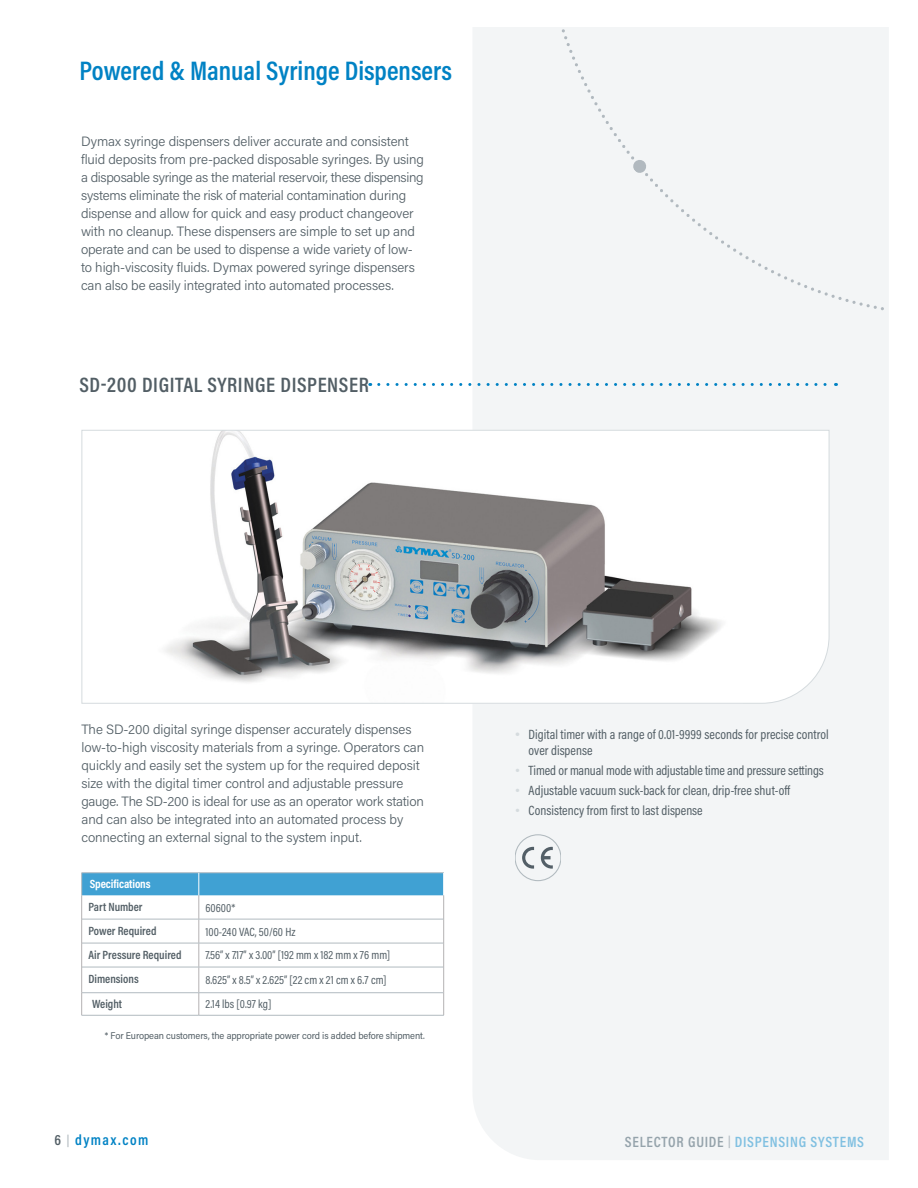
<style>
.page{position:relative;width:918px;height:1188px;background:#fff}
.page>*{position:absolute;margin:0;border:0;box-sizing:border-box;transform-origin:0 0}
.t1{font:600 27px "Acumin Pro Cond";color:#0082c4}
.t2{font:600 21px "Acumin Pro Cond";letter-spacing:.03em;color:#525e65}
.t3{font:600 15px "Acumin Pro Cond";letter-spacing:.05em;color:#80c0e1}
.t4{font:600 15px "Acumin Pro Cond";letter-spacing:.1em;color:#0082c4}
.t5{font:13.5px/18px "Acumin Variable Concept";letter-spacing:-.01em;color:#525e65}
.t6{font:13.5px/16.5px "Acumin Pro Cond";color:#525e65}
.t7{font:12px "Acumin Pro Cond";color:#525e65}
.t8{font:600 12px "Acumin Pro Cond";color:#525e65}
.t9{font:700 12px "Acumin Pro Cond";letter-spacing:-.01em;color:#fff}
.t10{font:9.75px "Acumin Pro Semi Cond";letter-spacing:-.01em;color:#525e65}
.s1{font-family:"Arial Nova";color:#d5dbde}
.s2{font-family:"Arial Nova";font-weight:300;color:#d5dbde}
.s3{color:#525e65}
.s4{font-size:12px;color:#b1bac0}
.s5{color:#95a3ab}
</style>
<div class="page">
<div style="left:472px;top:27px;width:417px;height:1133px;background:#f3f5f6"></div>
<div style="left:562px;top:29px;width:322px;height:281px;background:#f3f5f6"></div>
<svg style="left:81px;top:430px;width:749px;height:274px"></svg>
<svg style="left:81px;top:873px;width:363px;height:142px"></svg>
<hr style="left:82px;top:919px;width:117px;height:1px;background:#b1bac0">
<hr style="left:199px;top:919px;width:245px;height:1px;background:#b1bac0">
<hr style="left:82px;top:943px;width:117px;height:1px;background:#b1bac0">
<hr style="left:199px;top:943px;width:245px;height:1px;background:#b1bac0">
<hr style="left:82px;top:967px;width:117px;height:1px;background:#b1bac0">
<hr style="left:199px;top:967px;width:245px;height:1px;background:#b1bac0">
<hr style="left:82px;top:992px;width:117px;height:1px;background:#b1bac0">
<hr style="left:199px;top:992px;width:245px;height:1px;background:#b1bac0">
<hr style="left:81px;top:1015px;width:118px;height:1px;background:#b1bac0">
<hr style="left:199px;top:1015px;width:245px;height:1px;background:#b1bac0">
<svg style="left:522px;top:847px;width:12px;height:22px"></svg>
<svg style="left:541px;top:847px;width:12px;height:22px"></svg>
<div style="left:515px;top:834px;width:46px;height:47px;border:1px solid #b1babf;border-radius:50%"></div>
<svg style="left:379px;top:383px;width:458px;height:3px"></svg>
<h1 class="t1" style="left:80px;top:53px;width:374px">Powered &amp; Manual Syringe Dispensers</h1>
<p class="t5" style="left:81px;top:131px;width:344px">Dymax syringe dispensers deliver accurate and consistent fluid deposits from pre-packed disposable syringes. By using a disposable syringe as the material reservoir, these dispensing systems eliminate the risk of material contamination during dispense and allow for quick and easy product changeover with no cleanup. These dispensers are simple to set up and operate and can be used to dispense a wide variety of low&shy;to high-viscosity fluids. Dymax powered syringe dispensers can also be easily integrated into automated processes.</p>
<h2 class="t2" style="left:80px;top:371px;width:291px">SD-200 DIGITAL SYRINGE DISPENSER</h2>
<p class="t5" style="left:81px;top:719px;width:344px">The SD-200 digital syringe dispenser accurately dispenses low-to-high viscosity materials from a syringe. Operators can quickly and easily set the system up for the required deposit size with the digital timer control and adjustable pressure gauge. The SD-200 is ideal for use as an operator work station and can also be integrated into an automated process by connecting an external signal to the system input.</p>
<p class="t9" style="left:90px;top:876px;width:62px">Specifications</p>
<p class="t8" style="left:88px;top:899px;width:56px">Part Number</p>
<p class="t7" style="left:206px;top:900px;width:31px">60600*</p>
<p class="t8" style="left:88px;top:923px;width:70px">Power Required</p>
<p class="t7" style="left:206px;top:924px;width:91px">100-240 VAC, 50/60 Hz</p>
<p class="t8" style="left:88px;top:947px;width:95px">Air Pressure Required</p>
<p class="t7" style="left:206px;top:948px;width:186px">7.56” x 7.17” x 3.00” [192 mm x 182 mm x 76 mm]</p>
<p class="t8" style="left:88px;top:971px;width:52px">Dimensions</p>
<p class="t7" style="left:206px;top:972px;width:183px">8.625” x 8.5” x 2.625” [22 cm x 21 cm x 6.7 cm]</p>
<p class="t8" style="left:92px;top:996px;width:31px">Weight</p>
<p class="t7" style="left:206px;top:997px;width:67px">2.14 lbs [0.97 kg]</p>
<p class="t10" style="left:105px;top:1029px;width:322px">* For European customers, the appropriate power cord is added before shipment.</p>
<p class="t6" style="left:529px;top:725px;width:302px;text-indent:-14px"><span class="s1">•</span> Digital timer with a range of 0.01-9999 seconds for precise control over dispense</p>
<p class="t6" style="left:515px;top:762px;width:310px"><span class="s2">•</span> Timed or manual mode with adjustable time and pressure settings</p>
<p class="t6" style="left:515px;top:782px;width:277px"><span class="s2">•</span> Adjustable vacuum suck-back for clean, drip-free shut-off</p>
<p class="t6" style="left:515px;top:802px;width:189px"><span class="s2">•</span> Consistency from first to last dispense</p>
<p class="t4" style="left:55px;top:1130px;width:95px"><span class="s3">6</span> <span class="s4">|</span> dymax.com</p>
<p class="t3" style="left:625px;top:1132px;width:241px"><span class="s5">SELECTOR GUIDE</span> <span class="s4">|</span> DISPENSING SYSTEMS</p>
</div>
